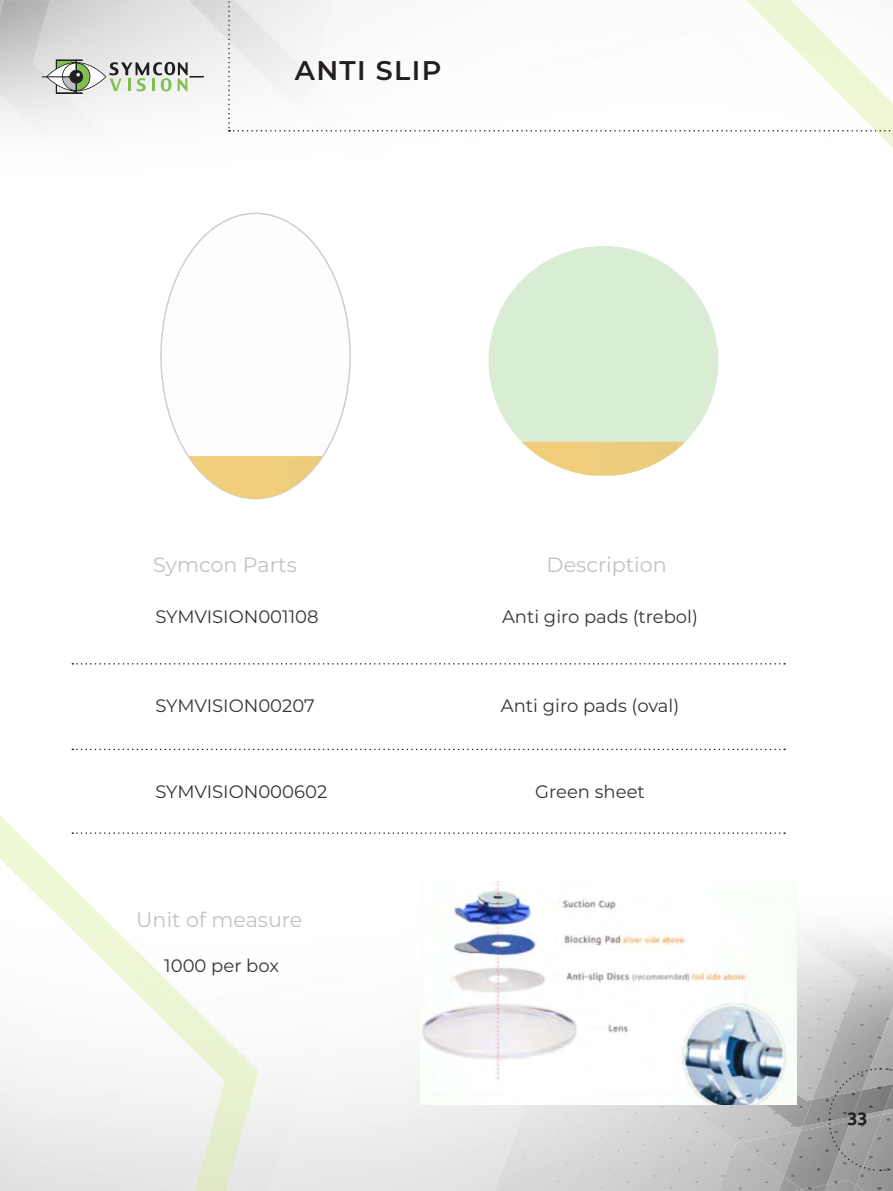
<style>
.page{position:relative;width:893px;height:1191px;background:#fff}
.page>*{position:absolute;margin:0;border:0;box-sizing:border-box;transform-origin:0 0}
.t1{font:600 27px "Montserrat";letter-spacing:.05em;color:#231f20}
.t2{font:20.7px "Montserrat";color:#c1c2c4}
.t3{font:18px "Montserrat";color:#363536}
.t4{font:700 18px "Ubuntu";color:#231e1f}
</style>
<div class="page">
<svg style="left:486px;top:1130px;width:4px;height:3px"></svg>
<img style="left:160px;top:0;width:28px;height:98px">
<img style="left:0;top:0;width:160px;height:129px">
<img style="left:188px;top:0;width:40px;height:92px">
<img style="left:313px;top:131px;width:65px;height:1px">
<img style="left:754px;top:131px;width:139px;height:17px">
<img style="left:159px;top:1009px;width:100px;height:182px">
<img style="left:54px;top:912px;width:135px;height:104px">
<img style="left:177px;top:1012px;width:19px;height:1px">
<img style="left:55px;top:913px;width:141px;height:99px">
<svg style="left:504px;top:930px;width:389px;height:261px;background:#c2c2c2"></svg>
<svg style="left:228px;top:0;width:665px;height:131px"></svg>
<svg style="left:42px;top:60px;width:90px;height:33px"></svg>
<svg style="left:136px;top:62px;width:67px;height:29px"></svg>
<svg style="left:72px;top:663px;width:709px;height:1px"></svg>
<svg style="left:72px;top:748px;width:709px;height:2px"></svg>
<svg style="left:0;top:815px;width:781px;height:97px"></svg>
<img style="left:421px;top:881px;width:375px;height:223px">
<svg style="left:488px;top:246px;width:230px;height:196px;fill:#d9edd4"></svg>
<svg style="left:522px;top:442px;width:163px;height:33px"></svg>
<svg style="left:163px;top:213px;width:187px;height:244px"></svg>
<svg style="left:188px;top:456px;width:135px;height:42px"></svg>
<h1 class="t1" style="left:295px;top:51px;width:148px">ANTI SLIP</h1>
<p class="t2" style="left:153px;top:550px;width:145px">Symcon Parts</p>
<p class="t3" style="left:155px;top:604px;width:165px">SYMVISION001108</p>
<p class="t2" style="left:547px;top:550px;width:122px">Description</p>
<p class="t3" style="left:502px;top:604px;width:198px">Anti giro pads (trebol)</p>
<p class="t3" style="left:155px;top:693px;width:161px">SYMVISION00207</p>
<p class="t3" style="left:501px;top:693px;width:180px">Anti giro pads (oval)</p>
<p class="t3" style="left:155px;top:779px;width:173px">SYMVISION000602</p>
<p class="t3" style="left:535px;top:779px;width:111px">Green sheet</p>
<p class="t2" style="left:136px;top:905px;width:168px">Unit of measure</p>
<p class="t3" style="left:164px;top:953px;width:116px">1000 per box</p>
<p class="t4" style="left:847px;top:1107px;width:22px">33</p>
</div>
